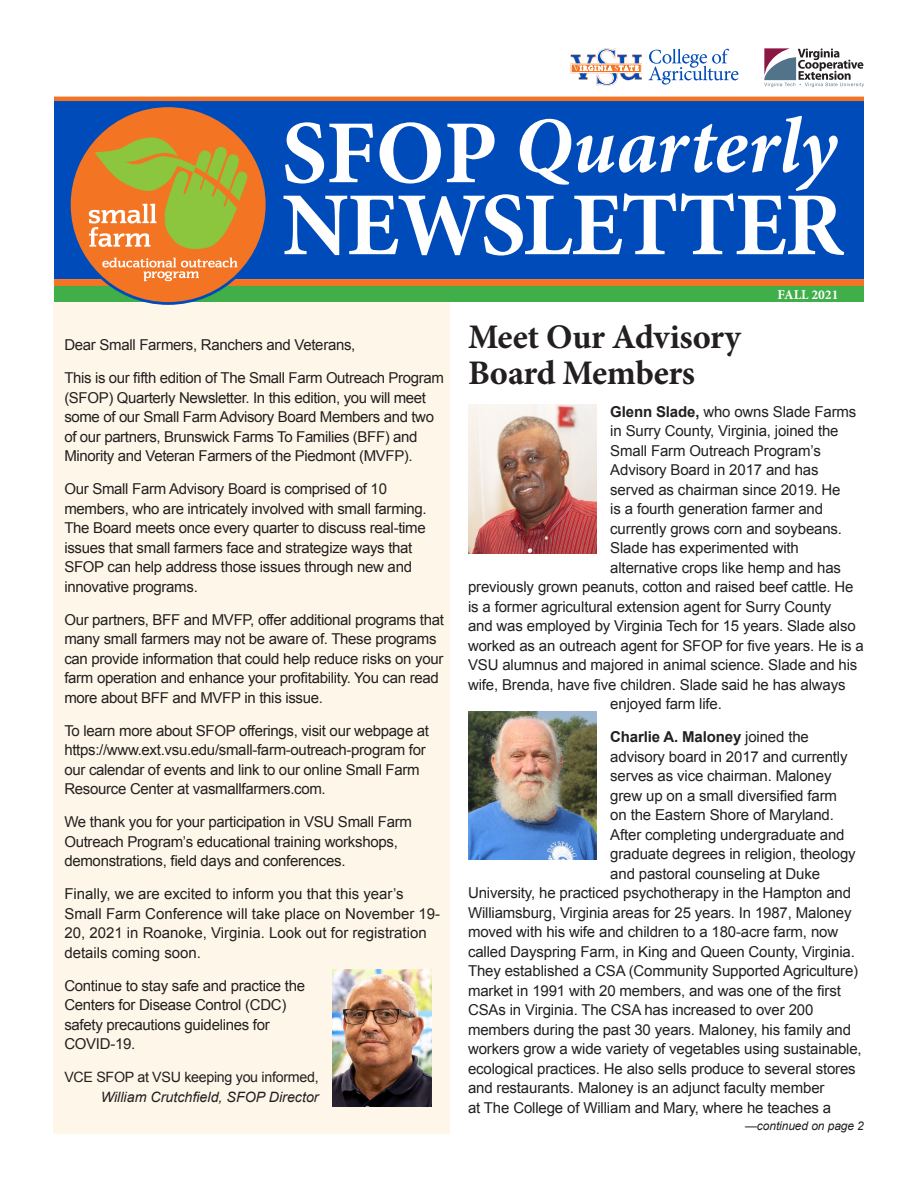
<style>
.page{position:relative;width:918px;height:1188px;background:#fff}
.page>*{position:absolute;margin:0;border:0;box-sizing:border-box;transform-origin:0 0}
.t1{font:700 90px "Minion Pro";letter-spacing:-.02em;color:#fff}
.t2{font:italic 700 79.5px "Minion Pro";color:#fff}
.t3{font:700 34.5px/36px "Minion Pro";letter-spacing:-.01em;color:#231f20}
.Body{font:15px/19.5px "Arial";letter-spacing:-.01em;color:#231f20}
.Body-2{font:700 15px "Arial";letter-spacing:-.01em;color:#231f20}
.t4{font:14.25px/19.5px "Arial";letter-spacing:-.02em;color:#231f20;text-align:right}
.t5{font:700 13.5px "Minion Pro";color:#fff}
.body_text{font:italic 12px "Arial";letter-spacing:-.01em;color:#231f20}
.s1{font-style:normal;font-size:90px}
.s2{font-style:italic}
.s3{font-weight:700}
.s4{font-weight:400}
</style>
<div class="page">
<div style="left:54px;top:279px;width:396px;height:855px;background:#fef7e9"></div>
<div style="left:54px;top:97px;width:810px;height:182px;background:#004bba"></div>
<hr style="left:54px;top:97px;width:810px;height:4px;background:#f37524">
<svg style="left:54px;top:279px;width:810px;height:8px;background:#da7c2a"></svg>
<div style="left:54px;top:287px;width:810px;height:15px;background:#40ae49"></div>
<svg style="left:570px;top:48px;width:72px;height:38px"></svg>
<svg style="left:649px;top:49px;width:89px;height:36px"></svg>
<svg style="left:764px;top:48px;width:100px;height:39px"></svg>
<div style="left:69px;top:106px;width:198px;height:197px;background:#f37524;border-radius:50%"></div>
<svg style="left:89px;top:136px;width:160px;height:113px"></svg>
<svg style="left:102px;top:258px;width:136px;height:23px"></svg>
<img style="left:332px;top:969px;width:100px;height:138px">
<img style="left:468px;top:405px;width:129px;height:149px">
<img style="left:468px;top:711px;width:129px;height:149px">
<h1 class="t2" style="left:282px;top:90px;width:557px"><span class="s1">SFOP</span> Quarterly</h1>
<h1 class="t1" style="left:282px;top:162px;width:564px">NEWSLETTER</h1>
<p class="t5" style="left:778px;top:285px;width:62px">FALL 2021</p>
<p class="Body" style="left:64px;top:335px;width:293px">Dear Small Farmers, Ranchers and Veterans,</p>
<p class="Body" style="left:64px;top:368px;width:381px">This is our fifth edition of The Small Farm Outreach Program (SFOP) Quarterly Newsletter. In this edition, you will meet some of our Small Farm Advisory Board Members and two of our partners, Brunswick Farms To Families (BFF) and Minority and Veteran Farmers of the Piedmont (MVFP).</p>
<p class="Body" style="left:64px;top:479px;width:364px">Our Small Farm Advisory Board is comprised of 10 members, who are intricately involved with small farming.<br>The Board meets once every quarter to discuss real-time issues that small farmers face and strategize ways that SFOP can help address those issues through new and innovative programs.</p>
<p class="Body" style="left:64px;top:610px;width:381px">Our partners, BFF and MVFP, offer additional programs that many small farmers may not be aware of. These programs can provide information that could help reduce risks on your farm operation and enhance your profitability. You can read more about BFF and MVFP in this issue.</p>
<p class="Body" style="left:64px;top:721px;width:366px">To learn more about SFOP offerings, visit our webpage at https://www.ext.vsu.edu/small-farm-outreach-program for our calendar of events and link to our online Small Farm Resource Center at vasmallfarmers.com.</p>
<p class="Body" style="left:64px;top:812px;width:349px">We thank you for your participation in VSU Small Farm<br>Outreach Program’s educational training workshops, demonstrations, field days and conferences.</p>
<p class="Body" style="left:64px;top:884px;width:377px">Finally, we are excited to inform you that this year’s Small Farm Conference will take place on November 19- 20, 2021 in Roanoke, Virginia. Look out for registration details coming soon.</p>
<p class="Body" style="left:64px;top:976px;width:242px">Continue to stay safe and practice the<br>Centers for Disease Control (CDC) safety precautions guidelines for<br>COVID-19.</p>
<p class="t4" style="left:64px;top:1067px;width:256px">VCE SFOP at VSU keeping you informed,<br><span class="s2">William Crutchfield, SFOP Director</span></p>
<h2 class="t3" style="left:468px;top:318px;width:274px">Meet Our Advisory<br>Board Members</h2>
<p class="Body" style="left:610px;top:402px;width:248px"><span class="s3">Glenn Slade,</span> who owns Slade Farms</p>
<p class="Body" style="left:610px;top:421px;width:230px">in Surry County, Virginia, joined the</p>
<p class="Body" style="left:610px;top:441px;width:212px">Small Farm Outreach Program’s</p>
<p class="Body" style="left:610px;top:460px;width:210px">Advisory Board in 2017 and has</p>
<p class="Body" style="left:610px;top:480px;width:232px">served as chairman since 2019. He</p>
<p class="Body" style="left:610px;top:499px;width:214px">is a fourth generation farmer and</p>
<p class="Body" style="left:610px;top:519px;width:233px">currently grows corn and soybeans.</p>
<p class="Body" style="left:610px;top:538px;width:190px">Slade has experimented with</p>
<p class="Body" style="left:610px;top:558px;width:232px">alternative crops like hemp and has</p>
<p class="Body" style="left:468px;top:577px;width:387px">previously grown peanuts, cotton and raised beef cattle. He</p>
<p class="Body" style="left:468px;top:597px;width:365px">is a former agricultural extension agent for Surry County</p>
<p class="Body" style="left:468px;top:616px;width:389px">and was employed by Virginia Tech for 15 years. Slade also</p>
<p class="Body" style="left:468px;top:636px;width:397px">worked as an outreach agent for SFOP for five years. He is a</p>
<p class="Body" style="left:468px;top:655px;width:391px">VSU alumnus and majored in animal science. Slade and his</p>
<p class="Body" style="left:468px;top:675px;width:379px">wife, Brenda, have five children. Slade said he has always</p>
<p class="Body" style="left:610px;top:694px;width:113px">enjoyed farm life.</p>
<p class="Body-2" style="left:610px;top:727px;width:200px">Charlie A. Maloney <span class="s4">joined the</span></p>
<p class="Body" style="left:610px;top:747px;width:239px">advisory board in 2017 and currently</p>
<p class="Body" style="left:610px;top:766px;width:223px">serves as vice chairman. Maloney</p>
<p class="Body" style="left:610px;top:786px;width:228px">grew up on a small diversified farm</p>
<p class="Body" style="left:610px;top:805px;width:225px">on the Eastern Shore of Maryland.</p>
<p class="Body" style="left:610px;top:825px;width:236px">After completing undergraduate and</p>
<p class="Body" style="left:610px;top:844px;width:247px">graduate degrees in religion, theology</p>
<p class="Body" style="left:610px;top:864px;width:211px">and pastoral counseling at Duke</p>
<p class="Body" style="left:468px;top:883px;width:385px">University, he practiced psychotherapy in the Hampton and</p>
<p class="Body" style="left:468px;top:903px;width:385px">Williamsburg, Virginia areas for 25 years. In 1987, Maloney</p>
<p class="Body" style="left:468px;top:922px;width:372px">moved with his wife and children to a 180-acre farm, now</p>
<p class="Body" style="left:468px;top:942px;width:388px">called Dayspring Farm, in King and Queen County, Virginia.</p>
<p class="Body" style="left:468px;top:961px;width:392px">They established a CSA (Community Supported Agriculture)</p>
<p class="Body" style="left:468px;top:981px;width:374px">market in 1991 with 20 members, and was one of the first</p>
<p class="Body" style="left:468px;top:1000px;width:347px">CSAs in Virginia. The CSA has increased to over 200</p>
<p class="Body" style="left:468px;top:1020px;width:385px">members during the past 30 years. Maloney, his family and</p>
<p class="Body" style="left:468px;top:1039px;width:395px">workers grow a wide variety of vegetables using sustainable,</p>
<p class="Body" style="left:468px;top:1059px;width:389px">ecological practices. He also sells produce to several stores</p>
<p class="Body" style="left:468px;top:1078px;width:358px">and restaurants. Maloney is an adjunct faculty member</p>
<p class="Body" style="left:468px;top:1098px;width:365px">at The College of William and Mary, where he teaches a</p>
<p class="body_text" style="left:745px;top:1118px;width:120px">—continued on page 2</p>
</div>
